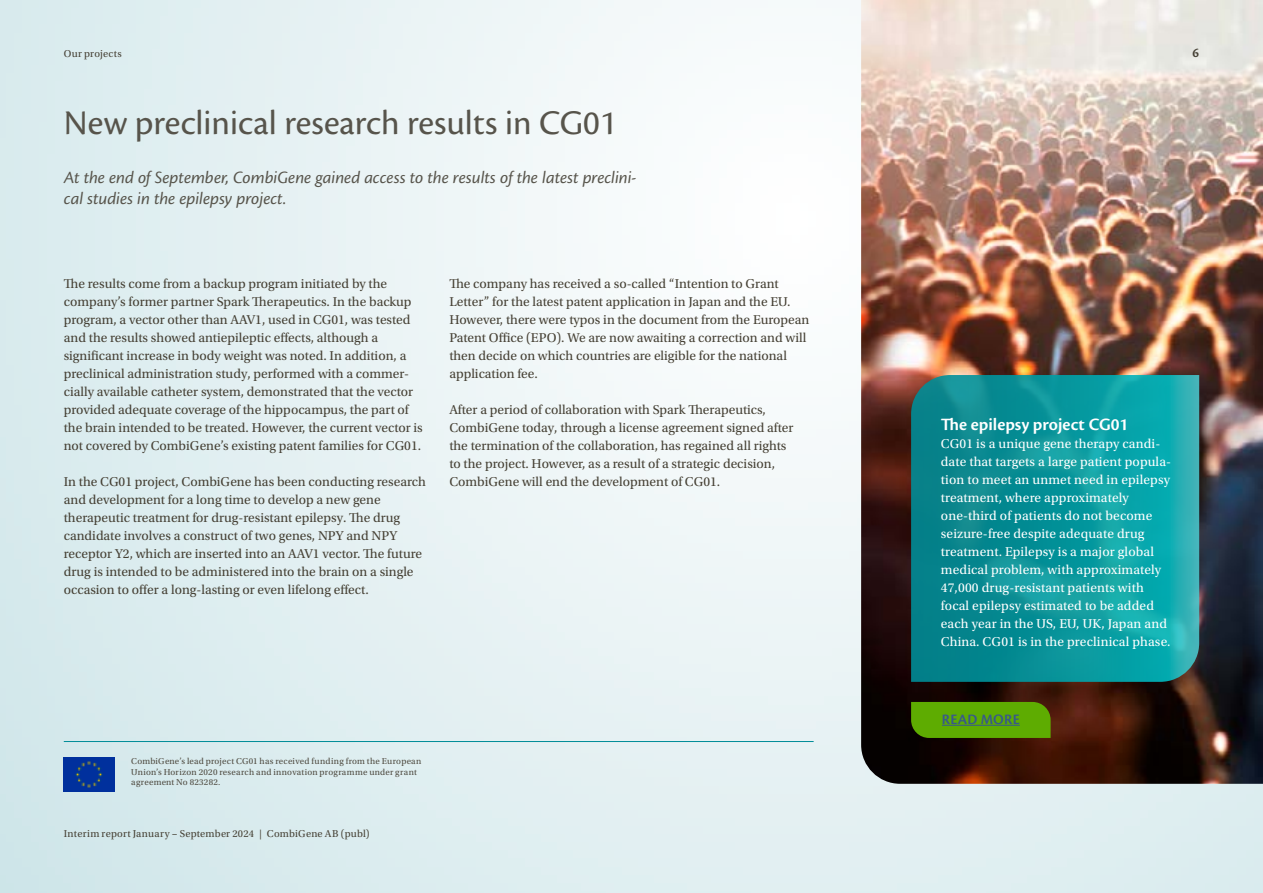
<style>
.page{position:relative;width:1263px;height:893px;background:#fff}
.page>*{position:absolute;margin:0;border:0;box-sizing:border-box;transform-origin:0 0}
.t1{font:36px "Cronos Pro";color:#57544b}
.t2{font:italic 18px/21px "Cronos Pro";letter-spacing:-.005em;color:#57544b}
.t3{font:600 18px "Cronos Pro";color:#fff}
.t4{font:600 15px "Cronos Pro";letter-spacing:.015em;color:#38598b}
.t5{font:13.5px/18px "Utopia Std";color:#454034}
.t6{font:13.5px/18px "Utopia Std";letter-spacing:.01em;color:#fff}
.t7{font:600 13.5px "Cronos Pro";color:#454034}
.t8{font:10.5px "Utopia Std";letter-spacing:.02em;color:#454034}
.t9{font:9px/10.5px "Utopia Std";letter-spacing:.025em;color:#4e4a40}
.s1{font-family:"Cronos Pro"}
</style>
<div class="page">
<img style="left:0;top:0;width:1263px;height:893px">
<img style="left:861px;top:0;width:402px;height:784px">
<svg style="left:911px;top:375px;width:288px;height:307px;background:#0d969c"></svg>
<hr style="left:64px;top:741px;width:750px;height:1px;background:#008d98">
<img style="left:64px;top:757px;width:50px;height:34px">
<div style="left:911px;top:702px;width:139px;height:36px;background:#5eac01"></div>
<hr style="left:942px;top:725px;width:78px;height:1px;background:#38598b">
<p class="t8" style="left:64px;top:48px;width:59px">Our projects</p>
<p class="t7" style="left:1192px;top:45px;width:8px">6</p>
<h1 class="t1" style="left:64px;top:102px;width:554px">New preclinical research results in CG01</h1>
<h2 class="t2" style="left:64px;top:167px;width:574px">At the end of September, CombiGene gained access to the results of the latest preclini&shy;cal studies in the epilepsy project.</h2>
<p class="t5" style="left:64px;top:275px;width:361px">The results come from a backup program initiated by the company’s former partner Spark Therapeutics. In the backup program, a vector other than AAV1, used in CG01, was tested and the results showed antiepileptic effects, although a significant increase in body weight was noted. In addition, a preclinical administration study, performed with a commer&shy;cially available catheter system, demonstrated that the vector provided adequate coverage of the hippocampus, the part of the brain intended to be treated. However, the current vector is not covered by CombiGene’s existing patent families for CG01.</p>
<p class="t5" style="left:64px;top:473px;width:364px">In the CG01 project, CombiGene has been conducting research and development for a long time to develop a new gene therapeutic treatment for drug-resistant epilepsy. The drug candidate involves a construct of two genes, NPY and NPY receptor Y2, which are inserted into an AAV1 vector. The future drug is intended to be administered into the brain on a single occasion to offer a long-lasting or even lifelong effect.</p>
<p class="t5" style="left:449px;top:275px;width:362px">The company has received a so-called “Intention to Grant Letter” for the latest patent application in Japan and the EU.<br>However, there were typos in the document from the European Patent Office (EPO). We are now awaiting a correction and will then decide on which countries are eligible for the national application fee.</p>
<p class="t5" style="left:449px;top:401px;width:346px">After a period of collaboration with Spark Therapeutics, CombiGene today, through a license agreement signed after the termination of the collaboration, has regained all rights to the project. However, as a result of a strategic decision, CombiGene will end the development of CG01.</p>
<p class="t9" style="left:131px;top:756px;width:292px">CombiGene’s lead project CG01 has received funding from the European<br>Union’s Horizon 2020 research and innovation programme under grant agreement No 823282.</p>
<p class="t8" style="left:64px;top:828px;width:307px">Interim report January <span class="s1">–</span> September 2024 | CombiGene AB (publ)</p>
<h2 class="t3" style="left:941px;top:414px;width:189px">The epilepsy project CG01</h2>
<p class="t6" style="left:941px;top:435px;width:232px">CG01 is a unique gene therapy candi&shy;date that targets a large patient popula&shy;tion to meet an unmet need in epilepsy treatment, where approximately one-third of patients do not become seizure-free despite adequate drug treatment. Epilepsy is a major global medical problem, with approximately 47,000 drug-resistant patients with focal epilepsy estimated to be added each year in the US, EU, UK, Japan and China. CG01 is in the preclinical phase.</p>
<p class="t4" style="left:942px;top:710px;width:79px">READ MORE</p>
</div>
